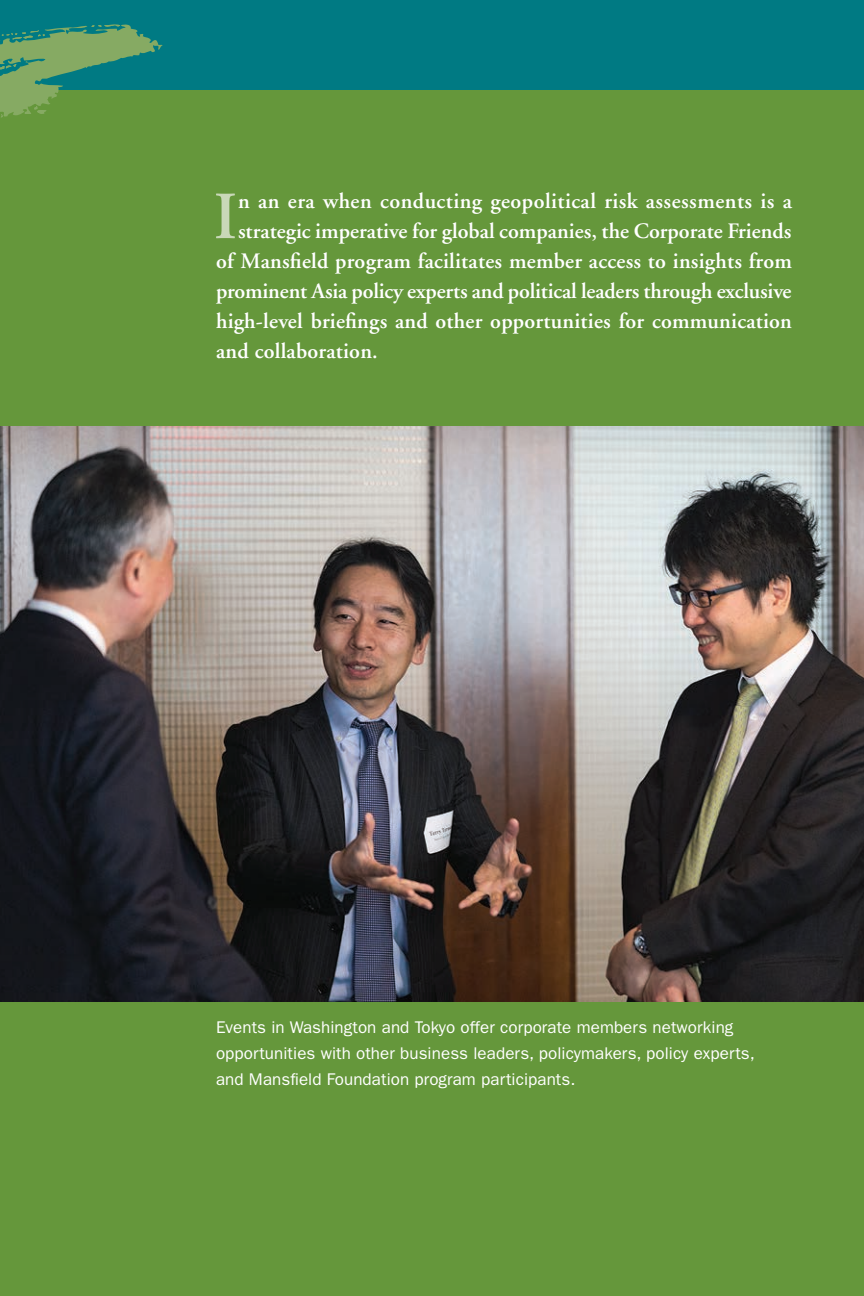
<style>
.page{position:relative;width:864px;height:1296px;background:#fff}
.page>*{position:absolute;margin:0;border:0;box-sizing:border-box;transform-origin:0 0}
.t1{font:600 67.2px "Adobe Garamond";color:#c9d8b8}
.t2{font:600 22px "Adobe Garamond";letter-spacing:.01em;color:#fff}
.t3{font:600 22px "Adobe Garamond";letter-spacing:-.01em;color:#fff}
.t4{font:17px/26px "Franklin Gothic";letter-spacing:.005em;color:#fff}
</style>
<div class="page">
<div style="left:0;top:90px;width:864px;height:1206px;background:#65973b"></div>
<img style="left:0;top:426px;width:864px;height:576px">
<div style="left:0;top:0;width:864px;height:90px;background:#007a83"></div>
<svg style="left:0;top:24px;width:163px;height:94px"></svg>
<h1 class="t1" style="left:214px;top:180px;width:25px">I</h1>
<p class="t2" style="left:238px;top:189px;width:556px">n an era when conducting geopolitical risk assessments is a</p>
<p class="t2" style="left:238px;top:219px;width:555px">strategic imperative for global companies, the Corporate Friends</p>
<p class="t2" style="left:216px;top:249px;width:577px">of Mansfield program facilitates member access to insights from</p>
<p class="t3" style="left:216px;top:279px;width:577px">prominent Asia policy experts and political leaders through exclusive</p>
<p class="t2" style="left:216px;top:309px;width:578px">high-level briefings and other opportunities for communication</p>
<p class="t2" style="left:216px;top:339px;width:163px">and collaboration.</p>
<p class="t4" style="left:216px;top:1014px;width:540px">Events in Washington and Tokyo offer corporate members networking opportunities with other business leaders, policymakers, policy experts, and Mansfield Foundation program participants.</p>
</div>
